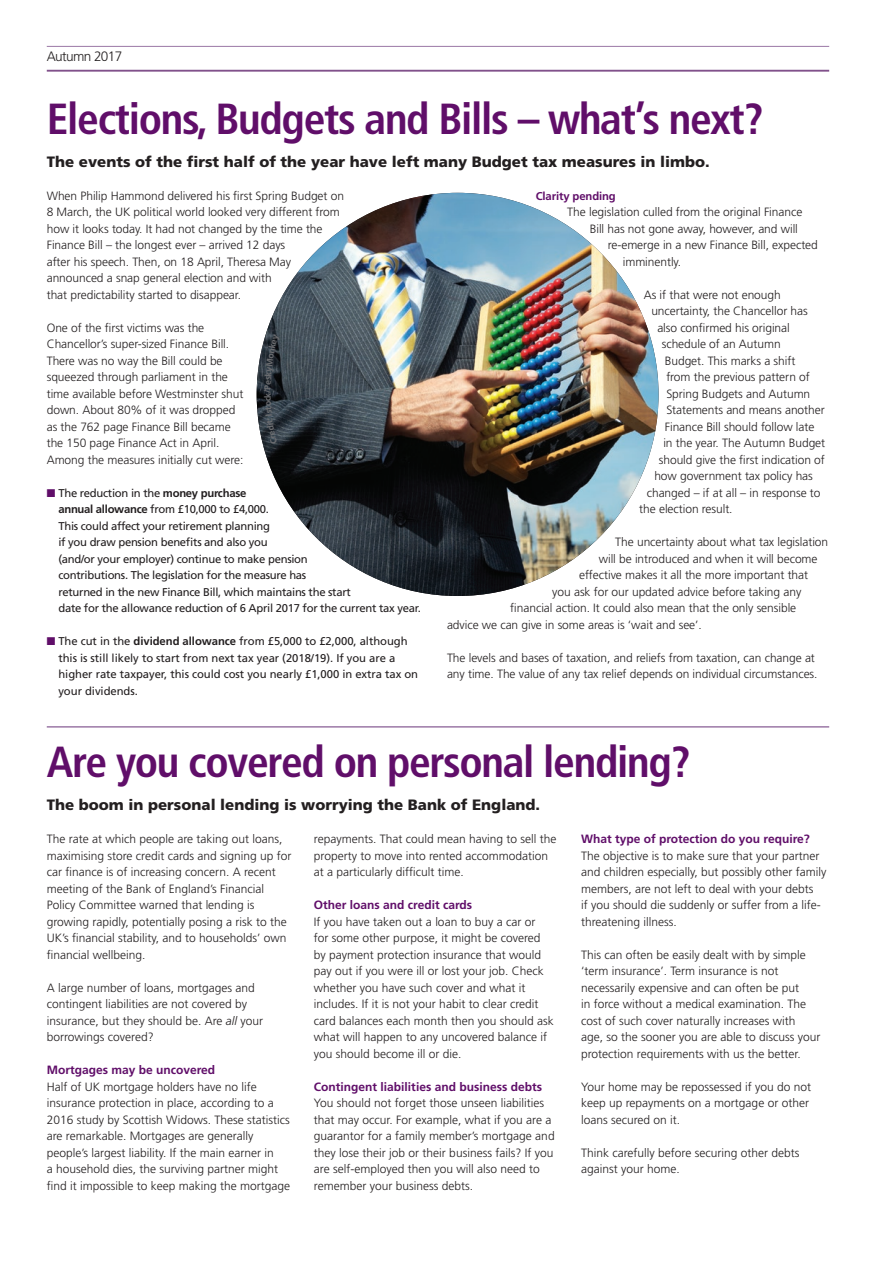
<style>
.page{position:relative;width:893px;height:1263px;background:#fff}
.page>*{position:absolute;margin:0;border:0;box-sizing:border-box;transform-origin:0 0}
._000_H30_Headline{font:700 condensed 43.5px "Frutiger";letter-spacing:-.03em;color:#600e69}
._000_Standfirst{font:900 15px "Frutiger";color:#231f20}
._000_Season_Year_LEF{font:300 13.65px "Frutiger";letter-spacing:-.045em;color:#231f20}
._000_JustText{font:300 12px/16.5px "Frutiger";color:#231f20}
._000_JustText-2{font:700 12px "Frutiger";color:#600e69}
._000_BulletText{font:11.25px/16.5px "Frutiger";letter-spacing:-.025em;color:#231f20}
._000_BulletText-2{font:11.25px/16.5px "Frutiger";letter-spacing:-.005em;color:#231f20}
._000_JustText-3{font:700 11.25px "Frutiger";letter-spacing:-.01em;color:#600e69}
._000_PicSource{font:700 8.7px "Frutiger";color:#6c6d70}
.s1{color:#600e69}
.s2{font-weight:700}
.s3{font-style:italic}
</style>
<div class="page">
<img style="left:257px;top:193px;width:401px;height:403px">
<hr style="left:47px;top:46px;width:782px;height:1px;background:#9b78a6">
<hr style="left:47px;top:70px;width:782px;height:2px;background:#81518b">
<hr style="left:47px;top:726px;width:782px;height:2px;background:#9b78a6">
<svg style="left:264px;top:334px;width:16px;height:110px;background:#29323a"></svg>
<p class="_000_Season_Year_LEF" style="left:47px;top:49px;width:77px">Autumn 2017</p>
<p class="_000_H30_Headline" style="left:47px;top:93px;width:718px">Elections, Budgets and Bills – what’s next?</p>
<p class="_000_Standfirst" style="left:47px;top:152px;width:664px">The events of the first half of the year have left many Budget tax measures in limbo.</p>
<p class="_000_JustText" style="left:47px;top:187px;width:299px">When Philip Hammond delivered his first Spring Budget on 8 March, the UK political world looked very different from how it looks today. It had not changed by the time the Finance Bill – the longest ever – arrived 12 days<br>after his speech. Then, on 18 April, Theresa May announced a snap general election and with<br>that predictability started to disappear.</p>
<p class="_000_JustText" style="left:47px;top:319px;width:198px">One of the first victims was the Chancellor’s super-sized Finance Bill.<br>There was no way the Bill could be squeezed through parliament in the time available before Westminster shut down. About 80% of it was dropped as the 762 page Finance Bill became the 150 page Finance Act in April.<br>Among the measures initially cut were:</p>
<p class="_000_BulletText" style="left:58px;top:484px;width:364px;text-indent:-12px"><span class="s1">■</span> The reduction in the <span class="s2">money purchase<br>annual allowance</span> from £10,000 to £4,000.<br>This could affect your retirement planning<br>if you draw pension benefits and also you<br>(and/or your employer) continue to make pension<br>contributions. The legislation for the measure has<br>returned in the new Finance Bill, which maintains the start<br>date for the allowance reduction of 6 April 2017 for the current tax year.</p>
<p class="_000_BulletText-2" style="left:58px;top:633px;width:361px;text-indent:-12px"><span class="s1">■</span> The cut in the <span class="s2">dividend allowance</span> from £5,000 to £2,000, although this is still likely to start from next tax year (2018/19). If you are a higher rate taxpayer, this could cost you nearly £1,000 in extra tax on your dividends.</p>
<p class="_000_PicSource" style="left:262px;top:393px;width:5px;rotate:-90deg">/</p>
<p class="_000_JustText-3" style="left:536px;top:189px;width:82px">Clarity pending</p>
<p class="_000_JustText" style="left:567px;top:204px;width:236px">The legislation culled from the original Finance</p>
<p class="_000_JustText" style="left:590px;top:220px;width:210px">Bill has not gone away, however, and will</p>
<p class="_000_JustText" style="left:608px;top:237px;width:212px">re-emerge in a new Finance Bill, expected</p>
<p class="_000_JustText" style="left:623px;top:253px;width:60px">imminently.</p>
<p class="_000_JustText" style="left:644px;top:286px;width:138px">As if that were not enough</p>
<p class="_000_JustText" style="left:651px;top:303px;width:158px">uncertainty, the Chancellor has</p>
<p class="_000_JustText" style="left:657px;top:319px;width:134px">also confirmed his original</p>
<p class="_000_JustText" style="left:662px;top:336px;width:120px">schedule of an Autumn</p>
<p class="_000_JustText" style="left:665px;top:352px;width:132px">Budget. This marks a shift</p>
<p class="_000_JustText" style="left:666px;top:369px;width:145px">from the previous pattern of</p>
<p class="_000_JustText" style="left:666px;top:385px;width:145px">Spring Budgets and Autumn</p>
<p class="_000_JustText" style="left:666px;top:402px;width:160px">Statements and means another</p>
<p class="_000_JustText" style="left:665px;top:418px;width:151px">Finance Bill should follow late</p>
<p class="_000_JustText" style="left:663px;top:435px;width:163px">in the year. The Autumn Budget</p>
<p class="_000_JustText" style="left:659px;top:451px;width:168px">should give the first indication of</p>
<p class="_000_JustText" style="left:654px;top:468px;width:160px">how government tax policy has</p>
<p class="_000_JustText" style="left:647px;top:484px;width:175px">changed – if at all – in response to</p>
<p class="_000_JustText" style="left:639px;top:501px;width:95px">the election result.</p>
<p class="_000_JustText" style="left:615px;top:534px;width:214px">The uncertainty about what tax legislation</p>
<p class="_000_JustText" style="left:599px;top:550px;width:220px">will be introduced and when it will become</p>
<p class="_000_JustText" style="left:579px;top:567px;width:230px">effective makes it all the more important that</p>
<p class="_000_JustText" style="left:552px;top:583px;width:251px">you ask for our updated advice before taking any</p>
<p class="_000_JustText" style="left:510px;top:600px;width:287px">financial action. It could also mean that the only sensible</p>
<p class="_000_JustText" style="left:447px;top:616px;width:256px">advice we can give in some areas is ‘wait and see’.</p>
<p class="_000_JustText" style="left:447px;top:649px;width:372px">The levels and bases of taxation, and reliefs from taxation, can change at any time. The value of any tax relief depends on individual circumstances.</p>
<p class="_000_H30_Headline" style="left:47px;top:736px;width:645px">Are you covered on personal lending?</p>
<p class="_000_Standfirst" style="left:47px;top:796px;width:495px">The boom in personal lending is worrying the Bank of England.</p>
<p class="_000_JustText" style="left:47px;top:831px;width:246px">The rate at which people are taking out loans, maximising store credit cards and signing up for car finance is of increasing concern. A recent meeting of the Bank of England’s Financial Policy Committee warned that lending is growing rapidly, potentially posing a risk to the UK’s financial stability, and to households’ own financial wellbeing.</p>
<p class="_000_JustText" style="left:47px;top:979px;width:218px">A large number of loans, mortgages and contingent liabilities are not covered by insurance, but they should be. Are <span class="s3">all</span> your borrowings covered?</p>
<p class="_000_JustText-2" style="left:47px;top:1063px;width:170px">Mortgages may be uncovered</p>
<p class="_000_JustText" style="left:47px;top:1078px;width:245px">Half of UK mortgage holders have no life insurance protection in place, according to a 2016 study by Scottish Widows. These statistics are remarkable. Mortgages are generally people’s largest liability. If the main earner in<br>a household dies, the surviving partner might find it impossible to keep making the mortgage</p>
<p class="_000_JustText" style="left:314px;top:831px;width:244px">repayments. That could mean having to sell the property to move into rented accommodation at a particularly difficult time.</p>
<p class="_000_JustText-2" style="left:314px;top:898px;width:160px">Other loans and credit cards</p>
<p class="_000_JustText" style="left:314px;top:913px;width:241px">If you have taken out a loan to buy a car or<br>for some other purpose, it might be covered by payment protection insurance that would pay out if you were ill or lost your job. Check whether you have such cover and what it includes. If it is not your habit to clear credit card balances each month then you should ask what will happen to any uncovered balance if you should become ill or die.</p>
<p class="_000_JustText-2" style="left:314px;top:1079px;width:230px">Contingent liabilities and business debts</p>
<p class="_000_JustText" style="left:314px;top:1095px;width:242px">You should not forget those unseen liabilities that may occur. For example, what if you are a guarantor for a family member’s mortgage and they lose their job or their business fails? If you are self-employed then you will also need to remember your business debts.</p>
<p class="_000_JustText-2" style="left:581px;top:832px;width:230px">What type of protection do you require?</p>
<p class="_000_JustText" style="left:581px;top:847px;width:247px">The objective is to make sure that your partner and children especially, but possibly other family members, are not left to deal with your debts<br>if you should die suddenly or suffer from a life&shy;threatening illness.</p>
<p class="_000_JustText" style="left:581px;top:946px;width:241px">This can often be easily dealt with by simple ‘term insurance’. Term insurance is not necessarily expensive and can often be put<br>in force without a medical examination. The cost of such cover naturally increases with age, so the sooner you are able to discuss your protection requirements with us the better.</p>
<p class="_000_JustText" style="left:581px;top:1078px;width:232px">Your home may be repossessed if you do not keep up repayments on a mortgage or other loans secured on it.</p>
<p class="_000_JustText" style="left:581px;top:1144px;width:220px">Think carefully before securing other debts against your home.</p>
</div>
